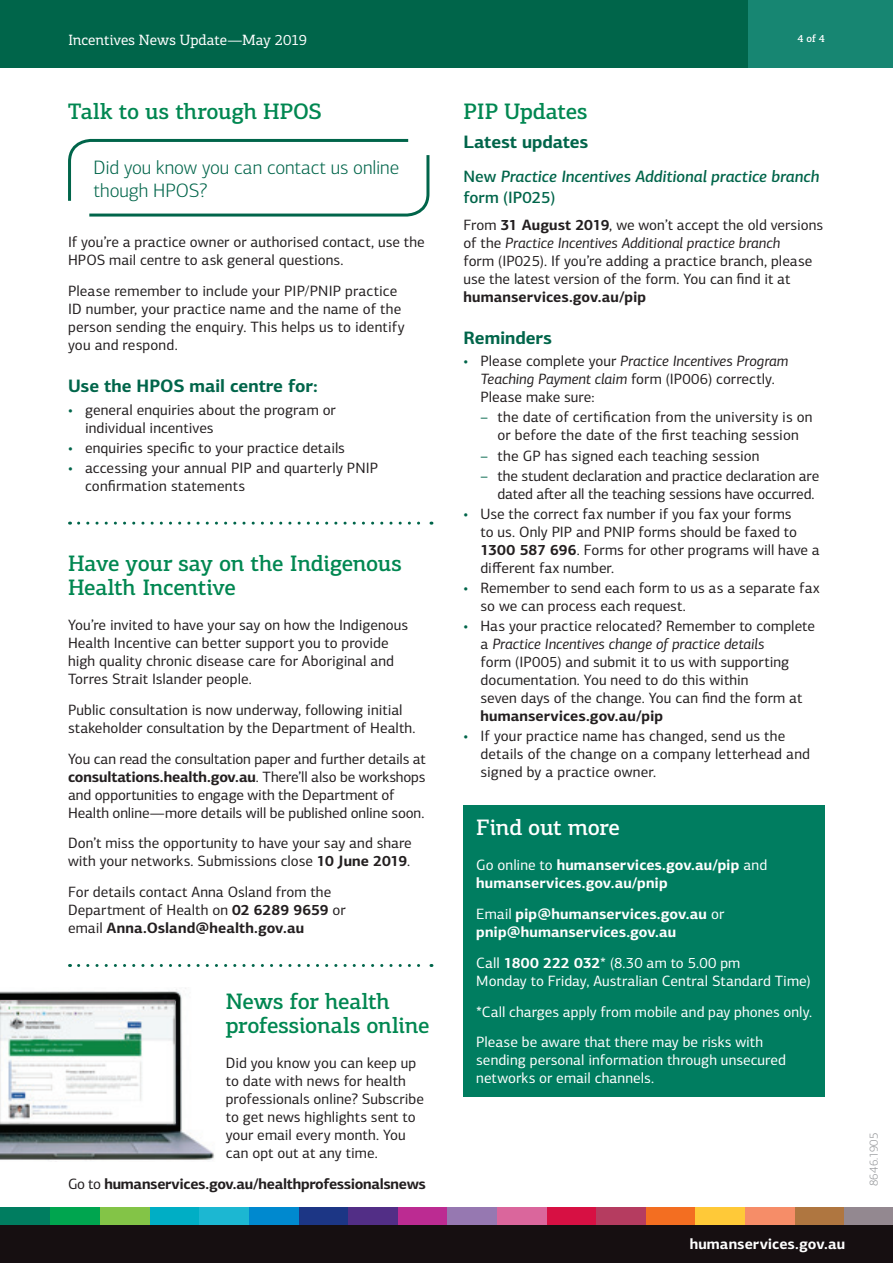
<style>
.page{position:relative;width:893px;height:1263px;background:#fff}
.page>*{position:absolute;margin:0;border:0;box-sizing:border-box;transform-origin:0 0}
.t1{font:500 22.5px/24px "PF Centro Slab Pro";letter-spacing:-.015em;color:#008751}
.t2{font:500 22.5px "PF Centro Slab Pro";letter-spacing:-.015em;color:#fff}
.t3{font:300 19.5px/22.5px "PF Centro Sans Pro";letter-spacing:-.005em;color:#00654a}
.t4{font:700 18px "PF Centro Sans Pro";letter-spacing:-.005em;color:#00654a}
.t5{font:italic 500 16.5px/21px "PF Centro Sans Pro";letter-spacing:-.005em;color:#00654a}
.t6{font:15px/18px "PF Centro Sans Pro";color:#231f20}
.t7{font:15px/18px "PF Centro Sans Pro";color:#fff}
.t8{font:700 15px/18px "PF Centro Sans Pro";color:#fff}
.t9{font:700 15px "PF Centro Sans Pro";letter-spacing:-.01em;color:#231f20}
.t10{font:15px "PF Centro Slab Pro";letter-spacing:-.01em;color:#fff}
.t11{font:300 12px "PF Centro Sans Pro";letter-spacing:.025em;color:#939598}
.t12{font:500 10.5px "PF Centro Slab Pro";color:#fff}
.s1{color:#00654a}
.s2{font-weight:700}
.s3{font-weight:400}
.s4{font-style:normal}
.s5{font-style:italic}
</style>
<div class="page">
<div style="left:0;top:0;width:893px;height:68px;background:#00654a"></div>
<div style="left:748px;top:0;width:145px;height:68px;background:#178672"></div>
<div style="left:0;top:1225px;width:893px;height:38px;background:#160f11"></div>
<div style="left:0;top:1208px;width:51px;height:17px;background:#007d60"></div>
<div style="left:51px;top:1208px;width:49px;height:17px;background:#00a54f"></div>
<div style="left:100px;top:1208px;width:50px;height:17px;background:#83c447"></div>
<div style="left:150px;top:1208px;width:49px;height:17px;background:#00aec5"></div>
<div style="left:199px;top:1208px;width:50px;height:17px;background:#1cb7d2"></div>
<div style="left:249px;top:1208px;width:50px;height:17px;background:#0089cf"></div>
<div style="left:299px;top:1208px;width:49px;height:17px;background:#1c3685"></div>
<div style="left:348px;top:1208px;width:50px;height:17px;background:#522e86"></div>
<div style="left:398px;top:1208px;width:50px;height:17px;background:#bc2b92"></div>
<div style="left:448px;top:1208px;width:49px;height:17px;background:#9678b1"></div>
<div style="left:497px;top:1208px;width:50px;height:17px;background:#da669c"></div>
<div style="left:547px;top:1208px;width:49px;height:17px;background:#d71043"></div>
<div style="left:596px;top:1208px;width:50px;height:17px;background:#b53c60"></div>
<div style="left:646px;top:1208px;width:50px;height:17px;background:#f36e21"></div>
<div style="left:696px;top:1208px;width:49px;height:17px;background:#ffc938"></div>
<div style="left:745px;top:1208px;width:50px;height:17px;background:#f68d68"></div>
<div style="left:795px;top:1208px;width:49px;height:17px;background:#af7640"></div>
<div style="left:844px;top:1208px;width:49px;height:17px;background:#938890"></div>
<svg style="left:68px;top:138px;width:362px;height:79px"></svg>
<svg style="left:79px;top:522px;width:353px;height:3px"></svg>
<svg style="left:79px;top:964px;width:353px;height:3px"></svg>
<div style="left:463px;top:806px;width:362px;height:291px;background:#007d60"></div>
<img style="left:0;top:988px;width:215px;height:172px">
<div style="left:0;top:1000px;width:176px;height:124px;background:#231f20;opacity:.75"></div>
<p class="t10" style="left:68px;top:31px;width:241px">Incentives News Update—May 2019</p>
<h1 class="t1" style="left:68px;top:99px;width:255px">Talk to us through HPOS</h1>
<h2 class="t3" style="left:94px;top:156px;width:307px">Did you know you can contact us online though HPOS?</h2>
<p class="t6" style="left:68px;top:233px;width:358px">If you’re a practice owner or authorised contact, use the<br>HPOS mail centre to ask general questions.</p>
<p class="t6" style="left:68px;top:282px;width:338px">Please remember to include your PIP/PNIP practice ID number, your practice name and the name of the person sending the enquiry. This helps us to identify you and respond.</p>
<p class="t4" style="left:68px;top:375px;width:251px">Use the HPOS mail centre for:</p>
<p class="t6" style="left:85px;top:400px;width:252px;text-indent:-17px"><span class="s1">•</span> general enquiries about the program or individual incentives</p>
<p class="t6" style="left:68px;top:439px;width:278px"><span class="s1">•</span> enquiries specific to your practice details</p>
<p class="t6" style="left:85px;top:459px;width:295px;text-indent:-17px"><span class="s1">•</span> accessing your annual PIP and quarterly PNIP confirmation statements</p>
<h1 class="t1" style="left:68px;top:551px;width:335px">Have your say on the Indigenous<br>Health Incentive</h1>
<p class="t6" style="left:68px;top:616px;width:342px">You’re invited to have your say on how the Indigenous Health Incentive can better support you to provide high quality chronic disease care for Aboriginal and Torres Strait Islander people.</p>
<p class="t6" style="left:68px;top:701px;width:349px">Public consultation is now underway, following initial stakeholder consultation by the Department of Health.</p>
<p class="t6" style="left:68px;top:749px;width:359px">You can read the consultation paper and further details at <span class="s2">consultations.health.gov.au</span>. There’ll also be workshops and opportunities to engage with the Department of Health online—more details will be published online soon.</p>
<p class="t6" style="left:68px;top:834px;width:345px">Don’t miss the opportunity to have your say and share with your networks. Submissions close <span class="s2">10 June 2019</span>.</p>
<p class="t6" style="left:68px;top:883px;width:279px">For details contact Anna Osland from the<br>Department of Health on <span class="s2">02 6289 9659</span> or email <span class="s2">Anna.Osland@health.gov.au</span></p>
<h1 class="t1" style="left:226px;top:989px;width:205px">News for health professionals online</h1>
<p class="t6" style="left:226px;top:1054px;width:200px">Did you know you can keep up to date with news for health professionals online? Subscribe to get news highlights sent to your email every month. You can opt out at any time.</p>
<p class="t9" style="left:68px;top:1174px;width:359px"><span class="s3">Go to</span> humanservices.gov.au/healthprofessionalsnews</p>
<p class="t12" style="left:797px;top:32px;width:29px">4 of 4</p>
<h1 class="t1" style="left:463px;top:99px;width:126px">PIP Updates</h1>
<p class="t4" style="left:463px;top:131px;width:126px">Latest updates</p>
<p class="t5" style="left:463px;top:166px;width:357px"><span class="s4">New</span> Practice Incentives Additional practice branch <span class="s4">form (IP025)</span></p>
<p class="t6" style="left:463px;top:216px;width:361px">From <span class="s2">31 August 2019</span>, we won’t accept the old versions of the <span class="s5">Practice Incentives Additional practice branch<br></span>form (IP025). If you’re adding a practice branch, please use the latest version of the form. You can find it at</p>
<p class="t9" style="left:463px;top:287px;width:184px">humanservices.gov.au/pip</p>
<p class="t4" style="left:463px;top:326px;width:90px">Reminders</p>
<p class="t6" style="left:480px;top:352px;width:309px;text-indent:-17px"><span class="s1">•</span> Please complete your <span class="s5">Practice Incentives Program<br>Teaching Payment claim</span> form (IP006) correctly.<br>Please make sure:</p>
<p class="t6" style="left:480px;top:408px;width:334px;text-align:center"><span class="s1">–</span> the date of certification from the university is on or before the date of the first teaching session</p>
<p class="t6" style="left:480px;top:446px;width:281px"><span class="s1">–</span> the GP has signed each teaching session</p>
<p class="t6" style="left:497px;top:466px;width:323px;text-indent:-17px"><span class="s1">–</span> the student declaration and practice declaration are dated after all the teaching sessions have occurred.</p>
<p class="t6" style="left:480px;top:505px;width:341px;text-indent:-17px"><span class="s1">•</span> Use the correct fax number if you fax your forms<br>to us. Only PIP and PNIP forms should be faxed to <span class="s2">1300 587 696</span>. Forms for other programs will have a different fax number.</p>
<p class="t6" style="left:480px;top:579px;width:341px;text-indent:-17px"><span class="s1">•</span> Remember to send each form to us as a separate fax so we can process each request.</p>
<p class="t6" style="left:480px;top:617px;width:336px;text-indent:-17px"><span class="s1">•</span> Has your practice relocated? Remember to complete a <span class="s5">Practice Incentives change of practice details<br></span>form (IP005) and submit it to us with supporting documentation. You need to do this within<br>seven days of the change. You can find the form at</p>
<p class="t9" style="left:480px;top:706px;width:184px">humanservices.gov.au/pip</p>
<p class="t6" style="left:480px;top:727px;width:331px;text-indent:-17px"><span class="s1">•</span> If your practice name has changed, send us the details of the change on a company letterhead and signed by a practice owner.</p>
<h1 class="t2" style="left:476px;top:814px;width:145px">Find out more</h1>
<p class="t8" style="left:476px;top:856px;width:292px"><span class="s3">Go online to</span> humanservices.gov.au/pip <span class="s3">and </span>humanservices.gov.au/pnip</p>
<p class="t8" style="left:476px;top:905px;width:250px"><span class="s3">Email</span> pip@humanservices.gov.au <span class="s3">or </span>pnip@humanservices.gov.au</p>
<p class="t7" style="left:476px;top:954px;width:336px">Call <span class="s2">1800 222 032</span>* (8.30 am to 5.00 pm<br>Monday to Friday, Australian Central Standard Time)</p>
<p class="t7" style="left:476px;top:996px;width:337px;line-height:30.8px">*Call charges apply from mobile and pay phones only.<br>Please be aware that there may be risks with</p>
<p class="t7" style="left:476px;top:1051px;width:311px">sending personal information through unsecured networks or email channels.</p>
<p class="t8" style="left:690px;top:1235px;width:157px">humanservices.gov.au</p>
<p class="t11" style="left:867px;top:1186px;width:55px;rotate:-90deg">8646.1905</p>
</div>
